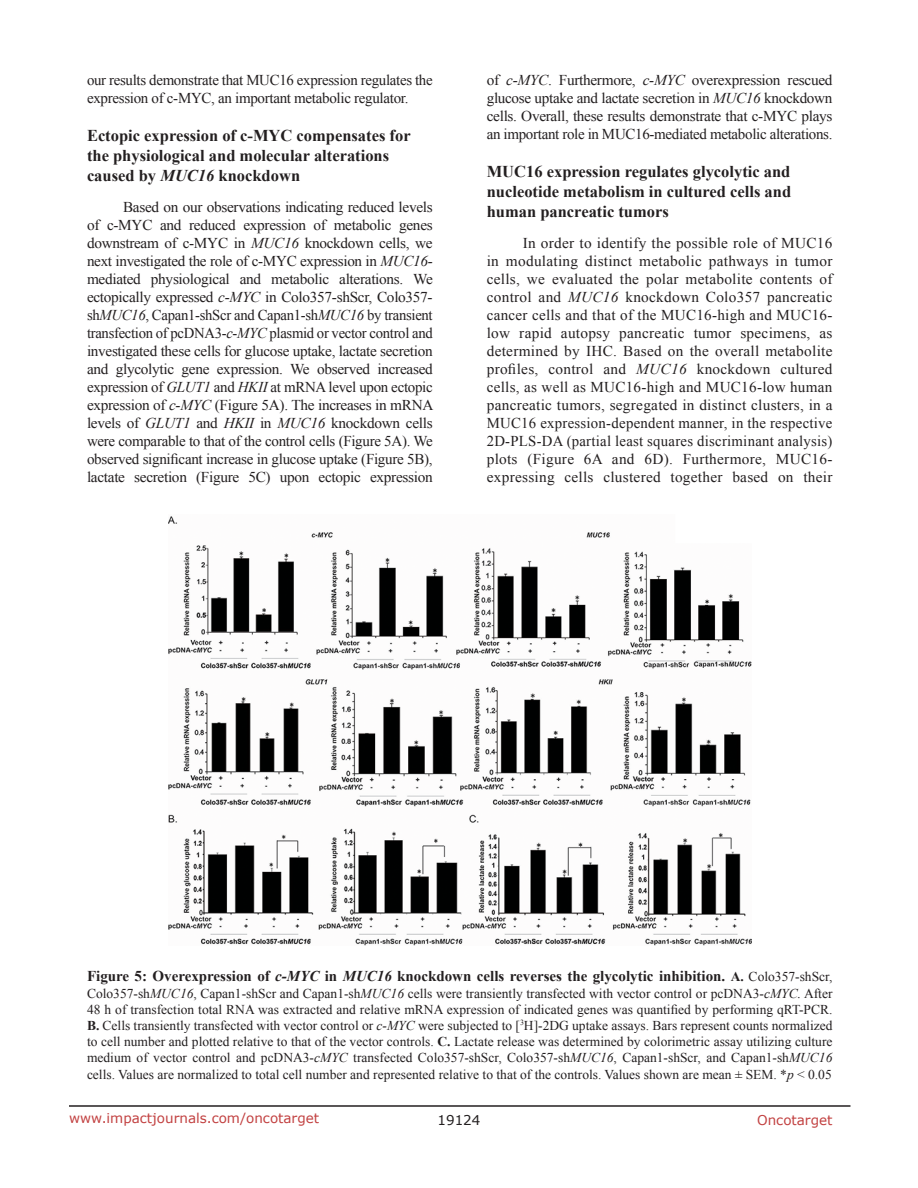
<style>
.page{position:relative;width:918px;height:1188px;background:#fff}
.page>*{position:absolute;margin:0;border:0;box-sizing:border-box;transform-origin:0 0}
.SubHeading{font:700 16.5px/19.8px "Times New Roman";color:#231f20}
.BodyText{font:15px/18px "Times New Roman";letter-spacing:-.02em;color:#231f20;text-align:justify}
.FigureText{font:700 15px "Times New Roman";color:#231f20}
.FigureText-2{font:13.5px/16.2px "Times New Roman";color:#231f20;text-align:justify}
.t1{font:13.5px "Verdana";color:#c24141}
.t2{font:13.5px "Verdana";color:#231f20}
.s1{font-style:italic}
.s2{font-size:13.5px}
.s3{font-weight:400;font-size:13.5px}
.s4{font-weight:700}
</style>
<div class="page">
<hr style="left:69px;top:1105px;width:781px;height:2px;background:#231f20">
<img style="left:168px;top:516px;width:583px;height:429px">
<p class="BodyText" style="left:87px;top:71px;width:347px">our results demonstrate that MUC16 expression regulates the expression of c-MYC, an important metabolic regulator.</p>
<p class="SubHeading" style="left:87px;top:125px;width:325px">Ectopic expression of c-MYC compensates for the physiological and molecular alterations caused by <span class="s1">MUC16</span> knockdown</p>
<p class="BodyText" style="left:87px;top:198px;width:348px;text-indent:36px">Based on our observations indicating reduced levels of c-MYC and reduced expression of metabolic genes downstream of c-MYC in <span class="s1">MUC16</span> knockdown cells, we next investigated the role of c-MYC expression in <span class="s1">MUC16- </span>mediated physiological and metabolic alterations. We ectopically expressed <span class="s1">c-MYC</span> in Colo357-shScr, Colo357- sh<span class="s1">MUC16</span>, Capan1-shScr and Capan1-sh<span class="s1">MUC16</span> by transient transfection of pcDNA3-<span class="s1">c</span>-<span class="s1">MYC</span> plasmid or vector control and investigated these cells for glucose uptake, lactate secretion and glycolytic gene expression. We observed increased expression of <span class="s1">GLUT1</span> and <span class="s1">HKII</span> at mRNA level upon ectopic expression of <span class="s1">c-MYC</span> (Figure 5A). The increases in mRNA levels of <span class="s1">GLUT1</span> and <span class="s1">HKII</span> in <span class="s1">MUC16</span> knockdown cells were comparable to that of the control cells (Figure 5A). We observed significant increase in glucose uptake (Figure 5B), lactate secretion (Figure 5C) upon ectopic expression</p>
<p class="BodyText" style="left:487px;top:71px;width:347px">of <span class="s1">c-MYC</span>. Furthermore, <span class="s1">c-MYC</span> overexpression rescued glucose uptake and lactate secretion in <span class="s1">MUC16</span> knockdown cells. Overall, these results demonstrate that c-MYC plays an important role in MUC16-mediated metabolic alterations.</p>
<p class="SubHeading" style="left:487px;top:161px;width:306px;text-align:justify">MUC16 expression regulates glycolytic and nucleotide metabolism in cultured cells and human pancreatic tumors</p>
<p class="BodyText" style="left:487px;top:234px;width:347px;text-indent:36px">In order to identify the possible role of MUC16 in modulating distinct metabolic pathways in tumor cells, we evaluated the polar metabolite contents of control and <span class="s1">MUC16</span> knockdown Colo357 pancreatic cancer cells and that of the MUC16-high and MUC16- low rapid autopsy pancreatic tumor specimens, as determined by IHC. Based on the overall metabolite profiles, control and <span class="s1">MUC16</span> knockdown cultured cells, as well as MUC16-high and MUC16-low human pancreatic tumors, segregated in distinct clusters, in a MUC16 expression-dependent manner, in the respective 2D-PLS-DA (partial least squares discriminant analysis) plots (Figure 6A and 6D). Furthermore, MUC16- expressing cells clustered together based on their</p>
<p class="FigureText" style="left:87px;top:966px;width:747px">Figure 5: Overexpression of <span class="s1">c-MYC</span> in <span class="s1">MUC16</span> knockdown cells reverses the glycolytic inhibition. <span class="s2">A.</span> <span class="s3">Colo357-shScr,</span></p>
<p class="FigureText-2" style="left:87px;top:985px;width:747px">Colo357-sh<span class="s1">MUC16</span>, Capan1-shScr and Capan1-sh<span class="s1">MUC16</span> cells were transiently transfected with vector control or pcDNA3-<span class="s1">cMYC.</span> After 48 h of transfection total RNA was extracted and relative mRNA expression of indicated genes was quantified by performing qRT-PCR.<br><span class="s4">B.</span> Cells transiently transfected with vector control or <span class="s1">c-MYC</span> were subjected to [<sup>3</sup>H]-2DG uptake assays. Bars represent counts normalized to cell number and plotted relative to that of the vector controls. <span class="s4">C.</span> Lactate release was determined by colorimetric assay utilizing culture medium of vector control and pcDNA3-<span class="s1">cMYC</span> transfected Colo357-shScr, Colo357-sh<span class="s1">MUC16</span>, Capan1-shScr, and Capan1-sh<span class="s1">MUC16 </span>cells. Values are normalized to total cell number and represented relative to that of the controls. Values shown are mean ± SEM. *<span class="s1">p</span> &lt; 0.05</p>
<p class="t1" style="left:69px;top:1109px;width:252px">www.impactjournals.com/oncotarget</p>
<p class="t2" style="left:438px;top:1111px;width:44px">19124</p>
<p class="t1" style="left:757px;top:1111px;width:77px">Oncotarget</p>
</div>
